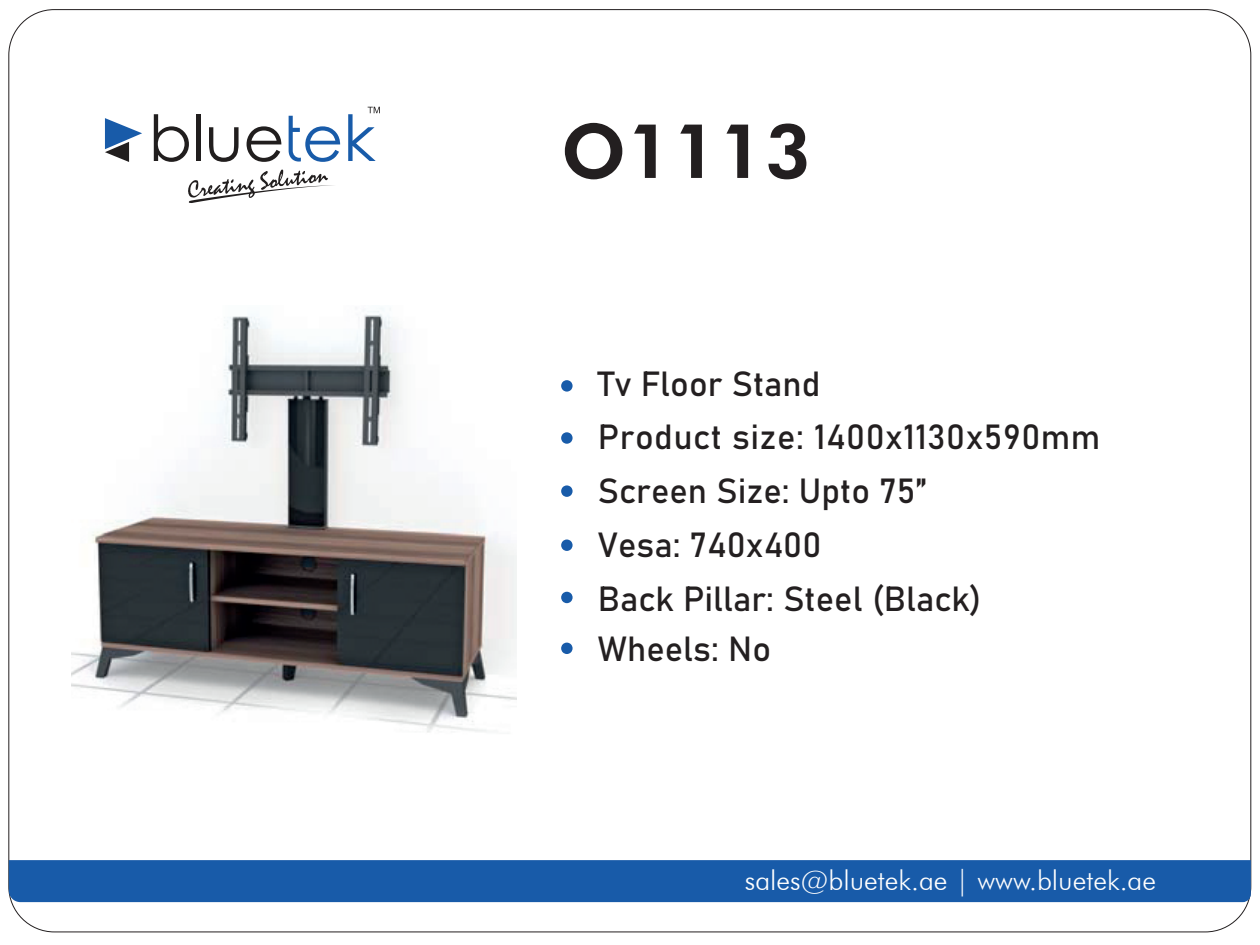
<style>
.page{position:relative;width:1260px;height:945px;background:#fff}
.page>*{position:absolute;margin:0;border:0;box-sizing:border-box;transform-origin:0 0}
.t1{font:800 75.42px "Futura BT";color:#231f20}
.t2{font:34.48px/53.9px "Bahnschrift";color:#231f20}
.t3{font:300 27.65px "Futura BT";color:#fff}
</style>
<div class="page">
<svg style="left:561px;top:432px;width:12px;height:12px"></svg>
<svg style="left:561px;top:485px;width:12px;height:12px"></svg>
<svg style="left:561px;top:540px;width:12px;height:11px"></svg>
<svg style="left:561px;top:592px;width:12px;height:11px"></svg>
<svg style="left:561px;top:380px;width:12px;height:12px"></svg>
<svg style="left:561px;top:643px;width:12px;height:11px"></svg>
<svg style="left:154px;top:114px;width:35px;height:48px"></svg>
<div style="left:196px;top:114px;width:5px;height:47px;background:#211e1e"></div>
<svg style="left:209px;top:127px;width:30px;height:35px"></svg>
<svg style="left:247px;top:126px;width:34px;height:36px"></svg>
<svg style="left:289px;top:116px;width:51px;height:46px"></svg>
<svg style="left:348px;top:107px;width:32px;height:54px"></svg>
<svg style="left:105px;top:118px;width:37px;height:44px"></svg>
<svg style="left:188px;top:170px;width:146px;height:33px"></svg>
<div style="left:9px;top:860px;width:1242px;height:42px;background:#185ba9"></div>
<img style="left:71px;top:308px;width:445px;height:425px">
<h1 class="t1" style="left:561px;top:105px;width:251px">O1113</h1>
<p class="t2" style="left:598px;top:355px;width:224px">Tv Floor Stand</p>
<p class="t2" style="left:598px;top:408px;width:504px">Product size: 1400x1130x590mm<br>Screen Size: Upto 75”<br>Vesa: 740x400<br>Back Pillar: Steel (Black)</p>
<p class="t2" style="left:598px;top:619px;width:175px">Wheels: No</p>
<p class="t3" style="left:745px;top:863px;width:413px">sales@bluetek.ae | www.bluetek.ae</p>
</div>
